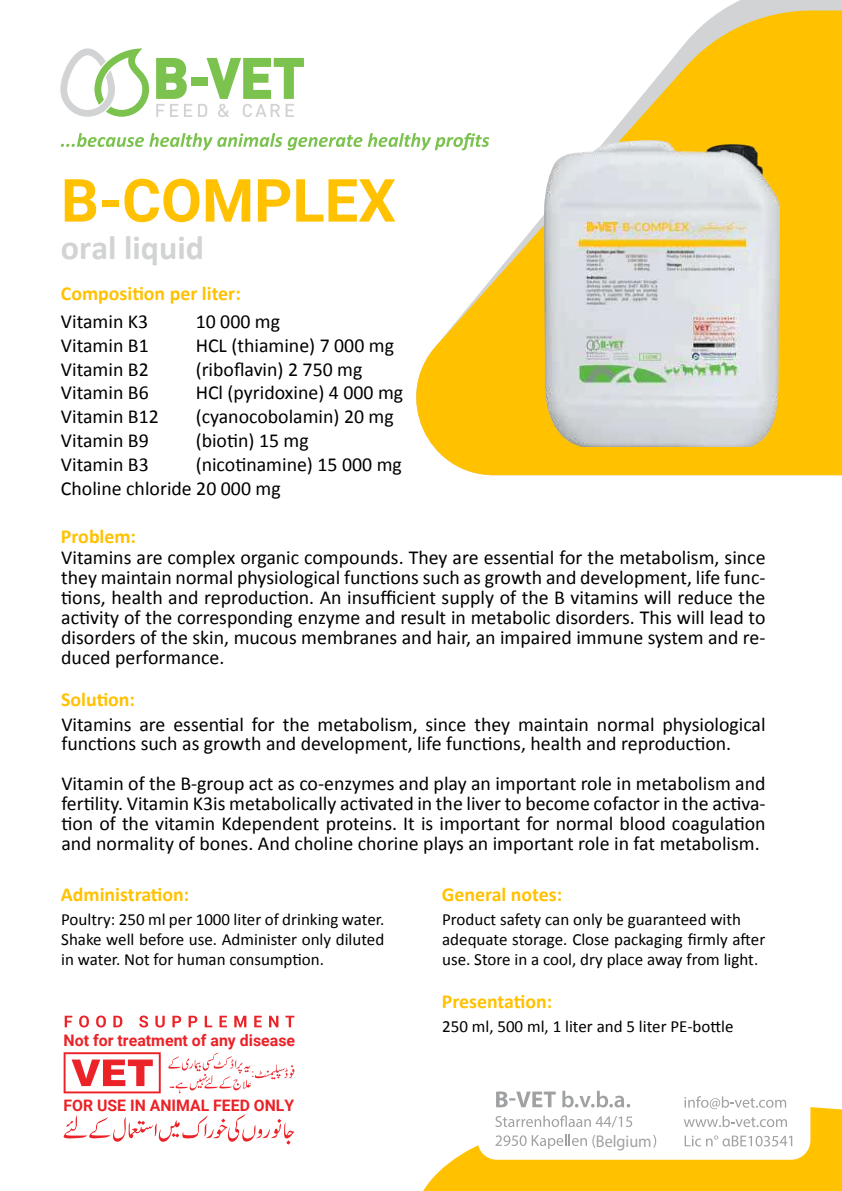
<style>
.page{position:relative;width:842px;height:1191px;background:#fff}
.page>*{position:absolute;margin:0;border:0;box-sizing:border-box;transform-origin:0 0}
.t1{font:700 59.5px "Roboto";color:#ffc100}
.t2{font:700 34px "Calibri";color:#d1d3d4}
.t3{font:19.8px/19.8px "Calibri";color:#000}
.t4{font:700 19.8px "Calibri";color:#ffc100}
.t5{font:17px/19.8px "Calibri";color:#000;text-align:justify}
.t6{font:16.9px "Myriad Pro";color:#9fa1a3;scale:.96 1}
.t7{font:700 15.9px "Roboto";color:#eb2227}
.t8{font:700 15.8px "Roboto";color:#eb2227}
</style>
<div class="page">
<svg style="left:721px;top:0;width:121px;height:11px"></svg>
<svg style="left:416px;top:11px;width:426px;height:464px;fill:#ffc100"></svg>
<svg style="left:156px;top:58px;width:36px;height:59px"></svg>
<svg style="left:198px;top:58px;width:106px;height:59px"></svg>
<svg style="left:60px;top:48px;width:89px;height:69px"></svg>
<div style="left:191px;top:77px;width:17px;height:9px;background:#7bc24e"></div>
<svg style="left:61px;top:133px;width:428px;height:17px"></svg>
<svg style="left:168px;top:1052px;width:126px;height:41px"></svg>
<svg style="left:64px;top:1114px;width:230px;height:30px"></svg>
<svg style="left:65px;top:1015px;width:7px;height:12px"></svg>
<svg style="left:79px;top:1015px;width:10px;height:12px"></svg>
<svg style="left:96px;top:1015px;width:10px;height:12px"></svg>
<svg style="left:113px;top:1015px;width:9px;height:12px"></svg>
<svg style="left:139px;top:1015px;width:9px;height:12px"></svg>
<svg style="left:155px;top:1015px;width:10px;height:12px"></svg>
<svg style="left:172px;top:1015px;width:9px;height:12px"></svg>
<svg style="left:189px;top:1015px;width:8px;height:12px"></svg>
<svg style="left:205px;top:1015px;width:7px;height:12px"></svg>
<svg style="left:219px;top:1015px;width:8px;height:12px"></svg>
<svg style="left:234px;top:1015px;width:12px;height:12px"></svg>
<svg style="left:254px;top:1015px;width:8px;height:12px"></svg>
<svg style="left:269px;top:1015px;width:9px;height:12px"></svg>
<svg style="left:285px;top:1015px;width:9px;height:12px"></svg>
<svg style="left:64px;top:1052px;width:97px;height:41px"></svg>
<svg style="left:423px;top:1107px;width:419px;height:84px;fill:#ffc100"></svg>
<div style="left:477px;top:1075px;width:333px;height:84px;background:#fff;border-radius:19px"></div>
<svg style="left:496px;top:1091px;width:60px;height:16px"></svg>
<svg style="left:562px;top:1090px;width:68px;height:17px"></svg>
<svg style="left:495px;top:1115px;width:137px;height:12px"></svg>
<svg style="left:495px;top:1134px;width:101px;height:15px"></svg>
<svg style="left:653px;top:1134px;width:3px;height:13px"></svg>
<svg style="left:684px;top:1096px;width:102px;height:13px"></svg>
<svg style="left:684px;top:1115px;width:103px;height:12px"></svg>
<img style="left:544px;top:141px;width:236px;height:306px">
<svg style="left:685px;top:1135px;width:107px;height:11px"></svg>
<h1 class="t1" style="left:61px;top:159px;width:336px">B-COMPLEX</h1>
<h2 class="t2" style="left:61px;top:224px;width:145px">oral liquid</h2>
<p class="t4" style="left:61px;top:279px;width:181px">Composition per liter:</p>
<p class="t3" style="left:61px;top:311px;width:89px">Vitamin K3</p>
<p class="t3" style="left:196px;top:311px;width:86px">10 000 mg</p>
<p class="t3" style="left:61px;top:335px;width:89px">Vitamin B1</p>
<p class="t3" style="left:196px;top:335px;width:200px">HCL (thiamine) 7 000 mg</p>
<p class="t3" style="left:61px;top:358px;width:89px">Vitamin B2</p>
<p class="t3" style="left:196px;top:358px;width:168px">(riboflavin) 2 750 mg</p>
<p class="t3" style="left:61px;top:382px;width:89px">Vitamin B6</p>
<p class="t3" style="left:196px;top:382px;width:209px">HCl (pyridoxine) 4 000 mg</p>
<p class="t3" style="left:61px;top:406px;width:99px">Vitamin B12</p>
<p class="t3" style="left:196px;top:406px;width:200px">(cyanocobolamin) 20 mg</p>
<p class="t3" style="left:61px;top:430px;width:89px">Vitamin B9</p>
<p class="t3" style="left:196px;top:430px;width:115px">(biotin) 15 mg</p>
<p class="t3" style="left:61px;top:454px;width:89px">Vitamin B3</p>
<p class="t3" style="left:61px;top:452px;width:342px;line-height:23.8px;text-indent:135px">(nicotinamine) 15 000 mg<br>Choline chloride 20 000 mg</p>
<p class="t4" style="left:61px;top:522px;width:77px">Problem:</p>
<p class="t3" style="left:61px;top:547px;width:706px;text-align:justify">Vitamins are complex organic compounds. They are essential for the metabolism, since they maintain normal physiological functions such as growth and development, life func&shy;tions, health and reproduction. An insufficient supply of the B vitamins will reduce the activity of the corresponding enzyme and result in metabolic disorders. This will lead to disorders of the skin, mucous membranes and hair, an impaired immune system and re&shy;duced performance.</p>
<p class="t4" style="left:61px;top:685px;width:75px">Solution:</p>
<p class="t3" style="left:61px;top:713px;width:706px">Vitamins are essential for the metabolism, since they maintain normal physiological functions such as growth and development, life functions, health and reproduction.</p>
<p class="t3" style="left:61px;top:773px;width:706px;text-align:justify">Vitamin of the B-group act as co-enzymes and play an important role in metabolism and fertility. Vitamin K3is metabolically activated in the liver to become cofactor in the activa&shy;tion of the vitamin Kdependent proteins. It is important for normal blood coagulation and normality of bones. And choline chorine plays an important role in fat metabolism.</p>
<p class="t4" style="left:61px;top:880px;width:130px">Administration:</p>
<p class="t5" style="left:61px;top:909px;width:325px">Poultry: 250 ml per 1000 liter of drinking water.<br>Shake well before use. Administer only diluted in water. Not for human consumption.</p>
<p class="t7" style="left:64px;top:1029px;width:233px">Not for treatment of any disease</p>
<p class="t8" style="left:64px;top:1094px;width:232px">FOR USE IN ANIMAL FEED ONLY</p>
<p class="t4" style="left:442px;top:880px;width:122px">General notes:</p>
<p class="t5" style="left:442px;top:909px;width:325px;text-align:left">Product safety can only be guaranteed with adequate storage. Close packaging firmly after use. Store in a cool, dry place away from light.</p>
<p class="t4" style="left:442px;top:987px;width:112px">Presentation:</p>
<p class="t5" style="left:442px;top:1015px;width:293px">250 ml, 500 ml, 1 liter and 5 liter PE-bottle</p>
<p class="t6" style="left:596px;top:1130px;width:60px">Belgium</p>
</div>
